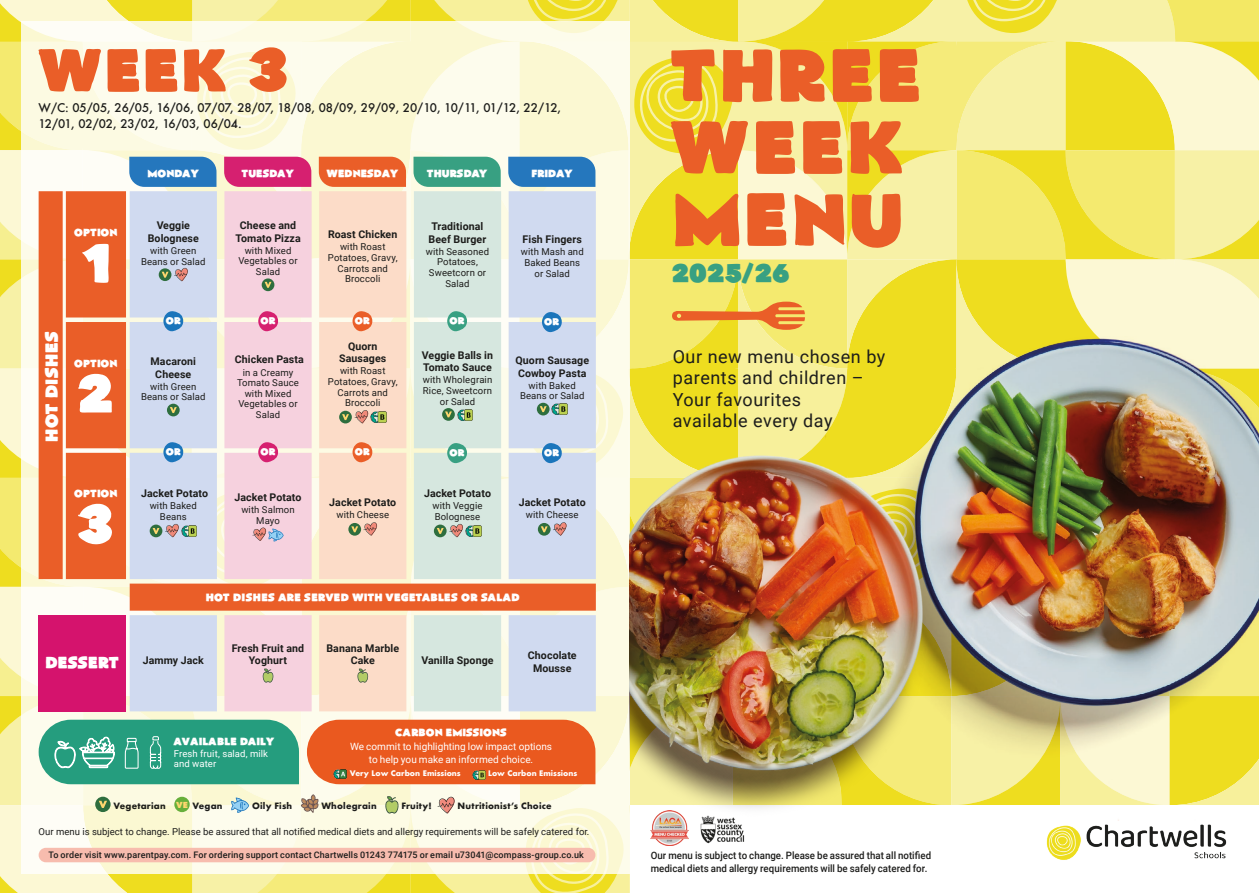
<style>
.page{position:relative;width:1259px;height:893px;background:#fff}
.page>*{position:absolute;margin:0;border:0;box-sizing:border-box;transform-origin:0 0}
.t1{font:72px/72px "Flat Bread";letter-spacing:.03em;color:#ea5e28}
.t2{font:58.35px "Flat Bread";color:#ea5e28}
.t3{font:53.1px "Flat Bread";color:#fff}
.t4{font:25.5px "Flat Bread";letter-spacing:.01em;color:#38a082}
.t5{font:18px/21.6px "Roboto";letter-spacing:.03em;color:#1d1d1b}
.t6{font:16.95px "Flat Bread";letter-spacing:.02em;color:#fff}
.t7{font:15.9px "Flat Bread";color:#fff}
.t8{font:500 11.7px/15.9px "Futura";color:#1d1d1b}
.t9{font:700 10.65px/12.8px "Roboto";letter-spacing:.01em;color:#1d1d1b;text-align:center}
.t10{font:10.65px "Flat Bread";letter-spacing:.01em;color:#fff}
.t11{font:10.35px "Flat Bread";color:#fff}
.t12{font:500 10.2px/13.5px "Roboto";color:#1d1d1b;scale:.95 1}
.t13{font:10.05px/12.3px "Roboto";color:#fff;text-align:center}
.t14{font:9.75px "Flat Bread";color:#fff}
.t15{font:9.6px/10.6px "Roboto";letter-spacing:.01em;color:#1d1d1b;text-align:center}
.t16{font:9.6px/10.6px "Roboto";letter-spacing:.01em;color:#fff}
.t17{font:500 9px "Roboto";letter-spacing:.015em;color:#1d1d1b}
.t18{font:700 8.55px "Futura";letter-spacing:.025em;color:#1d1d1b}
.t19{font:700 7.5px "Futura";color:#fff}
.s1{font-family:"Futura PT";font-weight:800;font-size:9.15px;color:#ffd76f}
</style>
<div class="page">
<img style="left:0;top:0;width:1259px;height:893px">
<img style="left:651px;top:810px;width:37px;height:35px">
<img style="left:697px;top:812px;width:47px;height:35px">
<h2 class="t2" style="left:39px;top:44px;width:251px">WEEK 3</h2>
<p class="t8" style="left:39px;top:99px;width:524px">W/C: 05/05, 26/05, 16/06, 07/07, 28/07, 18/08, 08/09, 29/09, 20/10, 10/11, 01/12, 22/12,<br>12/01, 02/02, 23/02, 16/03, 06/04.</p>
<p class="t11" style="left:74px;top:227px;width:45px">OPTION</p>
<h3 class="t3" style="left:81px;top:239px;width:31px">1</h3>
<h3 class="t6" style="left:44px;top:442px;width:112px;rotate:-90deg">HOT DISHES</h3>
<p class="t11" style="left:74px;top:358px;width:45px">OPTION</p>
<h3 class="t3" style="left:78px;top:370px;width:37px">2</h3>
<p class="t11" style="left:74px;top:489px;width:45px">OPTION</p>
<h3 class="t3" style="left:78px;top:501px;width:38px">3</h3>
<p class="t11" style="left:147px;top:169px;width:53px">MONDAY</p>
<p class="t11" style="left:242px;top:169px;width:54px">TUESDAY</p>
<p class="t11" style="left:327px;top:169px;width:74px">WEDNESDAY</p>
<p class="t11" style="left:427px;top:169px;width:62px">THURSDAY</p>
<p class="t11" style="left:531px;top:169px;width:43px">FRIDAY</p>
<p class="t9" style="left:148px;top:219px;width:53px">Veggie<br>Bolognese</p>
<p class="t15" style="left:141px;top:245px;width:66px">with Green<br>Beans or Salad</p>
<p class="t9" style="left:235px;top:218px;width:67px">Cheese and<br>Tomato Pizza</p>
<p class="t15" style="left:238px;top:245px;width:61px">with Mixed<br>Vegetables or<br>Salad</p>
<p class="t9" style="left:328px;top:228px;width:71px">Roast Chicken</p>
<p class="t15" style="left:328px;top:241px;width:71px">with Roast<br>Potatoes, Gravy,<br>Carrots and<br>Broccoli</p>
<p class="t9" style="left:428px;top:219px;width:59px;text-align:left">Traditional<br>Beef Burger</p>
<p class="t15" style="left:426px;top:246px;width:65px">with Seasoned<br>Potatoes,<br>Sweetcorn or<br>Salad</p>
<p class="t9" style="left:522px;top:233px;width:61px">Fish Fingers</p>
<p class="t15" style="left:521px;top:246px;width:64px">with Mash and<br>Baked Beans or Salad</p>
<p class="t14" style="left:166px;top:317px;width:17px">OR</p>
<p class="t14" style="left:261px;top:317px;width:17px">OR</p>
<p class="t14" style="left:355px;top:317px;width:17px">OR</p>
<p class="t14" style="left:449px;top:317px;width:17px">OR</p>
<p class="t14" style="left:544px;top:317px;width:17px">OR</p>
<p class="t9" style="left:151px;top:354px;width:47px">Macaroni<br>Cheese</p>
<p class="t15" style="left:141px;top:381px;width:66px">with Green<br>Beans or Salad</p>
<p class="t9" style="left:235px;top:353px;width:71px">Chicken Pasta</p>
<p class="t15" style="left:237px;top:366px;width:63px">in a Creamy<br>Tomato Sauce with Mixed<br>Vegetables or<br>Salad</p>
<p class="t9" style="left:339px;top:339px;width:49px">Quorn<br>Sausages</p>
<p class="t15" style="left:328px;top:365px;width:71px">with Roast<br>Potatoes, Gravy,<br>Carrots and<br>Broccoli</p>
<p class="t9" style="left:422px;top:348px;width:73px;text-align:left">Veggie Balls in<br>Tomato Sauce</p>
<p class="t15" style="left:423px;top:374px;width:71px">with Wholegrain<br>Rice, Sweetcorn or Salad</p>
<p class="t9" style="left:515px;top:353px;width:75px;text-align:left">Quorn Sausage<br>Cowboy Pasta</p>
<p class="t15" style="left:520px;top:380px;width:66px">with Baked<br>Beans or Salad</p>
<p class="t14" style="left:166px;top:448px;width:17px">OR</p>
<p class="t14" style="left:261px;top:448px;width:17px">OR</p>
<p class="t14" style="left:355px;top:448px;width:17px">OR</p>
<p class="t14" style="left:449px;top:448px;width:17px">OR</p>
<p class="t14" style="left:544px;top:448px;width:17px">OR</p>
<p class="t9" style="left:141px;top:487px;width:68px">Jacket Potato</p>
<p class="t15" style="left:150px;top:500px;width:49px">with Baked<br>Beans</p>
<p class="t9" style="left:234px;top:490px;width:68px">Jacket Potato</p>
<p class="t15" style="left:241px;top:504px;width:55px">with Salmon<br>Mayo</p>
<p class="t9" style="left:329px;top:496px;width:68px">Jacket Potato</p>
<p class="t15" style="left:336px;top:509px;width:54px">with Cheese</p>
<p class="t9" style="left:424px;top:487px;width:68px">Jacket Potato</p>
<p class="t15" style="left:432px;top:500px;width:51px;text-align:left">with Veggie<br>Bolognese</p>
<p class="t9" style="left:519px;top:496px;width:68px">Jacket Potato</p>
<p class="t15" style="left:526px;top:509px;width:54px">with Cheese</p>
<p class="t10" style="left:206px;top:593px;width:315px">HOT DISHES ARE SERVED WITH VEGETABLES OR SALAD</p>
<h3 class="t7" style="left:45px;top:655px;width:75px">DESSERT</h3>
<p class="t9" style="left:143px;top:654px;width:63px">Jammy Jack</p>
<p class="t9" style="left:232px;top:641px;width:74px">Fresh Fruit and<br>Yoghurt</p>
<p class="t9" style="left:326px;top:641px;width:74px">Banana Marble<br>Cake</p>
<p class="t9" style="left:421px;top:654px;width:74px">Vanilla Sponge</p>
<p class="t9" style="left:528px;top:649px;width:50px">Chocolate<br>Mousse</p>
<p class="t11" style="left:395px;top:728px;width:113px">CARBON EMISSIONS</p>
<p class="t11" style="left:174px;top:736px;width:102px">AVAILABLE DAILY</p>
<p class="t16" style="left:174px;top:748px;width:96px">Fresh fruit, salad, milk and water</p>
<p class="t13" style="left:350px;top:740px;width:203px">We commit to highlighting low impact options to help you make an informed choice.</p>
<p class="t19" style="left:350px;top:768px;width:112px">Very Low Carbon Emissions</p>
<p class="t19" style="left:488px;top:768px;width:91px">Low Carbon Emissions</p>
<p class="t18" style="left:113px;top:799px;width:111px">Vegetarian <span class="s1">VE</span> Vegan</p>
<p class="t18" style="left:252px;top:799px;width:42px">Oily Fish</p>
<p class="t18" style="left:321px;top:799px;width:57px">Wholegrain</p>
<p class="t18" style="left:401px;top:799px;width:32px">Fruity!</p>
<p class="t18" style="left:458px;top:799px;width:95px">Nutritionist’s Choice</p>
<p class="t15" style="left:39px;top:826px;width:552px">Our menu is subject to change. Please be assured that all notified medical diets and allergy requirements will be safely catered for.</p>
<p class="t17" style="left:48px;top:849px;width:537px">To order visit www.parentpay.com. For ordering support contact Chartwells 01243 774175 or email u73041@compass-group.co.uk</p>
<h1 class="t1" style="left:672px;top:45px;width:251px">THREE<br>WEEK<br>MENU</h1>
<h3 class="t4" style="left:672px;top:262px;width:119px">2025/26</h3>
<h3 class="t5" style="left:673px;top:345px;width:214px">Our new menu chosen by parents and children –<br>Your favourites<br>available every day</h3>
<p class="t12" style="left:651px;top:848px;width:297px">Our menu is subject to change. Please be assured that all notified medical diets and allergy requirements will be safely catered for.</p>
</div>
